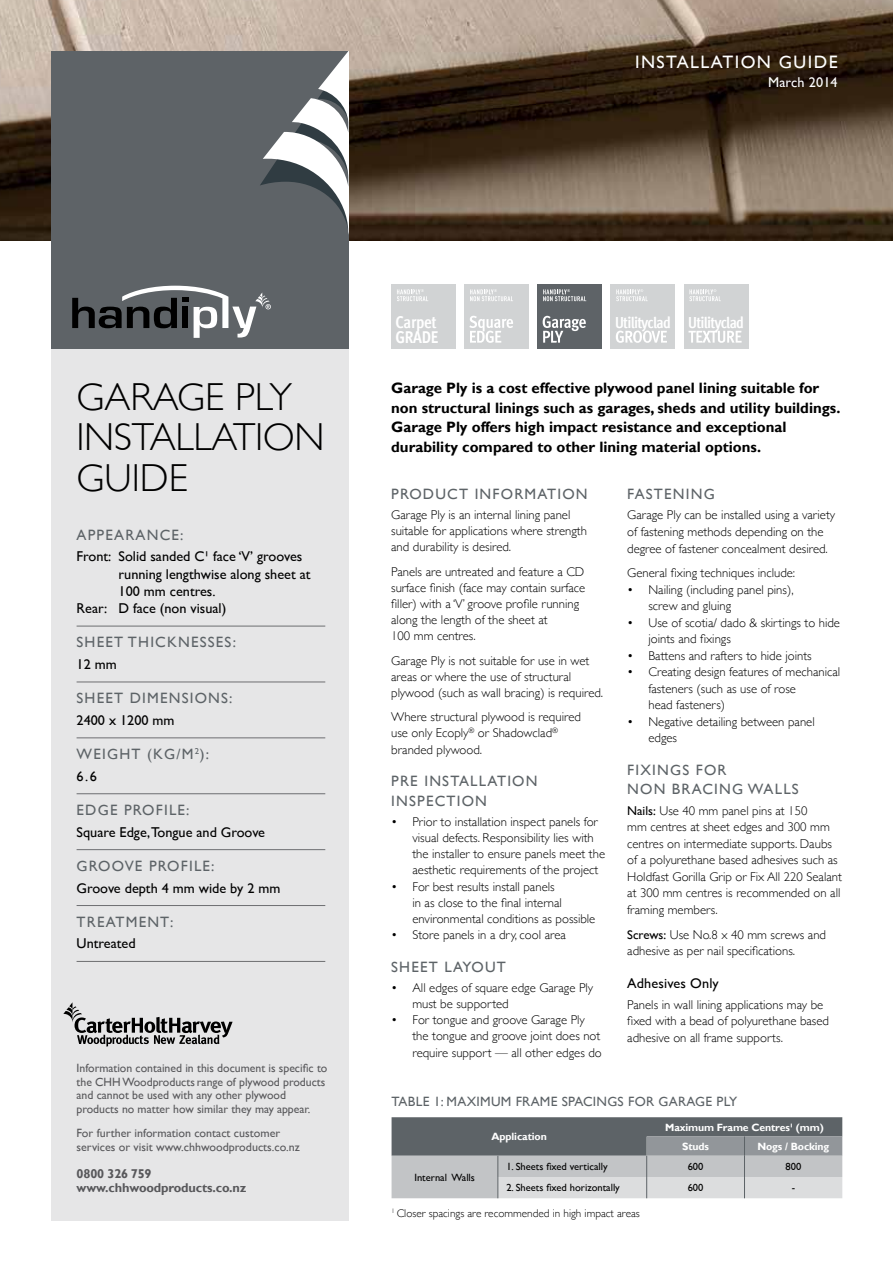
<style>
.page{position:relative;width:893px;height:1263px;background:#fff}
.page>*{position:absolute;margin:0;border:0;box-sizing:border-box;transform-origin:0 0}
.t1{font:300 39px/40.5px "Gill Sans";letter-spacing:-.005em;color:#000}
.t2{font:18px "Gill Sans";letter-spacing:.08em;color:#fff}
.t3{font:17.1px "Meta Cond Bold LF";letter-spacing:-.02em;color:#fff}
.t4{font:15.9px "Meta Cond Bold LF";letter-spacing:-.045em;color:#fff}
.t5{font:700 15px/19.5px "Gill Sans";color:#000}
.t6{font:15px/19.5px "Gill Sans";letter-spacing:.08em;color:#5d6367}
.t7{font:14.25px "Gill Sans";color:#000}
.t8{font:14.25px "Gill Sans";letter-spacing:.01em;color:#fff}
.t9{font:13.5px "Gill Sans";letter-spacing:.02em;color:#5d6367}
.t10{font:300 12.75px/16.5px "Gill Sans";color:#000}
.t11{font:700 12.75px/14.2px "Gill Sans";letter-spacing:-.01em;color:#58585b}
.t12{font:12px/13.5px "Gill Sans";color:#58585b}
.t13{font:300 11.25px "Gill Sans";color:#000}
.t14{font:10.5px "Gill Sans";color:#000}
.t15{font:700 10.5px/19.2px "Gill Sans";letter-spacing:-.01em;color:#fff}
.s1{font-weight:400}
</style>
<div class="page">
<img style="left:0;top:0;width:893px;height:240px">
<div style="left:51px;top:302px;width:297px;height:918px;background:#e6e6e7"></div>
<svg style="left:63px;top:1002px;width:170px;height:45px"></svg>
<div style="left:537px;top:284px;width:65px;height:64px;background:#5e6367"></div>
<svg style="left:543px;top:289px;width:43px;height:12px"></svg>
<svg style="left:543px;top:316px;width:43px;height:27px"></svg>
<div style="left:391px;top:284px;width:65px;height:64px;background:#d1d3d4"></div>
<svg style="left:397px;top:289px;width:31px;height:12px"></svg>
<div style="left:464px;top:284px;width:65px;height:64px;background:#d1d3d4"></div>
<svg style="left:470px;top:289px;width:43px;height:12px"></svg>
<svg style="left:469px;top:316px;width:44px;height:27px"></svg>
<div style="left:611px;top:284px;width:64px;height:64px;background:#d1d3d4"></div>
<svg style="left:616px;top:331px;width:51px;height:12px"></svg>
<svg style="left:616px;top:289px;width:32px;height:12px"></svg>
<div style="left:684px;top:284px;width:64px;height:64px;background:#d1d3d4"></div>
<svg style="left:689px;top:289px;width:32px;height:12px"></svg>
<svg style="left:688px;top:331px;width:54px;height:12px"></svg>
<div style="left:51px;top:51px;width:297px;height:297px;background:#5e6367"></div>
<svg style="left:260px;top:51px;width:88px;height:177px"></svg>
<svg style="left:72px;top:286px;width:199px;height:52px"></svg>
<hr style="left:77px;top:626px;width:248px;height:1px;background:#6d6e71">
<hr style="left:77px;top:682px;width:248px;height:1px;background:#6d6e71">
<hr style="left:77px;top:738px;width:248px;height:1px;background:#6d6e71">
<hr style="left:77px;top:793px;width:248px;height:1px;background:#6d6e71">
<hr style="left:77px;top:849px;width:248px;height:1px;background:#6d6e71">
<hr style="left:77px;top:905px;width:248px;height:1px;background:#6d6e71">
<hr style="left:77px;top:961px;width:248px;height:1px;background:#6d6e71">
<svg style="left:392px;top:1117px;width:450px;height:81px;background:#9da0a3"></svg>
<h2 class="t2" style="left:635px;top:51px;width:89px">In stallation</h2>
<h2 class="t2" style="left:779px;top:51px;width:13px">Guid</h2>
<h2 class="t2" style="left:829px;top:51px;width:10px">e</h2>
<p class="t8" style="left:768px;top:74px;width:71px">March 2014</p>
<h1 class="t1" style="left:77px;top:375px;width:54px">Garag</h1>
<h1 class="t1" style="left:76px;top:375px;width:239px;text-indent:129px">e Ply<br>Installation<br>Guide</h1>
<p class="t6" style="left:77px;top:525px;width:50px">Appearanc</p>
<p class="t6" style="left:172px;top:525px;width:13px">e:</p>
<p class="t7" style="left:77px;top:548px;width:227px">Front: Solid sanded C¹ face ‘V’ grooves</p>
<p class="t7" style="left:119px;top:565px;width:194px">running lengthwise along sheet at</p>
<p class="t7" style="left:119px;top:583px;width:98px">100 mm centres.</p>
<p class="t7" style="left:77px;top:600px;width:151px">Rear: D face (non visual)</p>
<p class="t6" style="left:77px;top:632px;width:62px">Sheet thic</p>
<p class="t6" style="left:167px;top:632px;width:70px">kn esses:</p>
<p class="t7" style="left:77px;top:656px;width:42px">12 mm</p>
<p class="t6" style="left:77px;top:688px;width:64px">sh eet dim</p>
<p class="t6" style="left:160px;top:688px;width:41px">ension</p>
<p class="t6" style="left:221px;top:688px;width:13px">s:</p>
<p class="t7" style="left:77px;top:712px;width:99px">2400 x 1200 mm</p>
<p class="t6" style="left:77px;top:744px;width:134px">Weight (kg/m <sup>2</sup>):</p>
<p class="t7" style="left:77px;top:767px;width:22px">6.6</p>
<p class="t6" style="left:77px;top:800px;width:57px">edge profi</p>
<p class="t6" style="left:169px;top:800px;width:22px">le:</p>
<p class="t7" style="left:77px;top:823px;width:190px">Square Edge,Tongue and Groove</p>
<p class="t6" style="left:77px;top:856px;width:13px">Groov</p>
<p class="t6" style="left:135px;top:856px;width:33px">e Profi</p>
<p class="t6" style="left:194px;top:856px;width:22px">le:</p>
<p class="t7" style="left:77px;top:879px;width:205px">Groove depth 4 mm wide by 2 mm</p>
<p class="t6" style="left:77px;top:912px;width:98px">TREATMENT:</p>
<p class="t7" style="left:77px;top:935px;width:61px">Untreated</p>
<p class="t12" style="left:77px;top:1061px;width:252px">Information contained in this document is specific to the CHH Woodproducts range of plywood products and cannot be used with any other plywood products no matter how similar they may appear.</p>
<p class="t12" style="left:77px;top:1126px;width:225px">For further information contact customer services or visit www.chhwoodproducts.co.nz</p>
<p class="t11" style="left:77px;top:1166px;width:171px">0800 326 759 www.chhwoodproducts.co.nz</p>
<h3 class="t3" style="left:395px;top:312px;width:43px">Carpet</h3>
<p class="t4" style="left:615px;top:313px;width:130px">Utilityclad Utilityclad</p>
<h3 class="t3" style="left:395px;top:327px;width:44px">GRADE</h3>
<p class="t5" style="left:391px;top:379px;width:451px">Garage Ply is a cost effective plywood panel lining suitable for non structural linings such as garages, sheds and utility buildings.<br>Garage Ply offers high impact resistance and exceptional durability compared to other lining material options.</p>
<p class="t6" style="left:391px;top:484px;width:198px">PRODUCT INFORMATION</p>
<p class="t10" style="left:391px;top:506px;width:197px">Garage Ply is an internal lining panel suitable for applications where strength and durability is desired.</p>
<p class="t10" style="left:391px;top:563px;width:196px">Panels are untreated and feature a CD surface finish (face may contain surface filler) with a ‘V’ groove profile running along the length of the sheet at<br>100 mm centres.</p>
<p class="t10" style="left:391px;top:652px;width:213px">Garage Ply is not suitable for use in wet areas or where the use of structural plywood (such as wall bracing) is required.</p>
<p class="t10" style="left:391px;top:708px;width:191px">Where structural plywood is required use only Ecoply<sup>®</sup> or Shadowclad<sup>® </sup>branded plywood.</p>
<p class="t6" style="left:391px;top:771px;width:108px">Pre In stallation<br>Inspection</p>
<p class="t10" style="left:412px;top:813px;width:194px;text-indent:-21px">• Prior to installation inspect panels for visual defects. Responsibility lies with the installer to ensure panels meet the aesthetic requirements of the project</p>
<p class="t10" style="left:412px;top:878px;width:184px;text-indent:-21px">• For best results install panels<br>in as close to the final internal environmental conditions as possible</p>
<p class="t10" style="left:391px;top:926px;width:176px">• Store panels in a dry, cool area</p>
<p class="t6" style="left:391px;top:956px;width:93px">Sh eet Layout</p>
<p class="t10" style="left:412px;top:979px;width:182px;text-indent:-21px">• All edges of square edge Garage Ply must be supported</p>
<p class="t10" style="left:412px;top:1011px;width:191px;text-indent:-21px">• For tongue and groove Garage Ply the tongue and groove joint does not require support — all other edges do</p>
<p class="t6" style="left:627px;top:484px;width:56px">Fast enin</p>
<p class="t6" style="left:704px;top:484px;width:13px">g</p>
<p class="t10" style="left:627px;top:506px;width:210px">Garage Ply can be installed using a variety of fastening methods depending on the degree of fastener concealment desired.</p>
<p class="t10" style="left:627px;top:564px;width:169px">General fixing techniques include:</p>
<p class="t10" style="left:648px;top:581px;width:147px;text-indent:-21px">• Nailing (including panel pins), screw and gluing</p>
<p class="t10" style="left:648px;top:614px;width:193px;text-indent:-21px">• Use of scotia/ dado &amp; skirtings to hide joints and fixings</p>
<p class="t10" style="left:627px;top:647px;width:186px">• Battens and rafters to hide joints</p>
<p class="t10" style="left:648px;top:663px;width:193px;text-indent:-21px">• Creating design features of mechanical fasteners (such as use of rose<br>head fasteners)</p>
<p class="t10" style="left:648px;top:713px;width:168px;text-indent:-21px">• Negative detailing between panel edges</p>
<p class="t6" style="left:627px;top:759px;width:80px">Fixings for non</p>
<p class="t6" style="left:672px;top:779px;width:21px">bracin</p>
<p class="t6" style="left:732px;top:779px;width:68px">g walls</p>
<p class="t10" style="left:627px;top:802px;width:216px"><span class="s1">Nails:</span> Use 40 mm panel pins at 150<br>mm centres at sheet edges and 300 mm centres on intermediate supports. Daubs of a polyurethane based adhesives such as Holdfast Gorilla Grip or Fix All 220 Sealant at 300 mm centres is recommended on all framing members.</p>
<p class="t10" style="left:627px;top:925px;width:200px"><span class="s1">Screws:</span> Use No.8 x 40 mm screws and adhesive as per nail specifications.</p>
<p class="t7" style="left:627px;top:975px;width:93px">Adhesives Only</p>
<p class="t10" style="left:627px;top:996px;width:203px">Panels in wall lining applications may be fixed with a bead of polyurethane based adhesive on all frame supports.</p>
<p class="t9" style="left:392px;top:1093px;width:95px">Table 1: Maximum</p>
<p class="t9" style="left:516px;top:1093px;width:17px">Fram</p>
<p class="t9" style="left:551px;top:1093px;width:20px">e Spacin</p>
<p class="t9" style="left:607px;top:1093px;width:31px">gs for</p>
<p class="t9" style="left:659px;top:1093px;width:11px">Gara</p>
<p class="t9" style="left:695px;top:1093px;width:44px">ge Ply</p>
<p class="t15" style="left:491px;top:1127px;width:57px">Application</p>
<p class="t15" style="left:682px;top:1118px;width:143px;text-indent:-17px">Maximum Frame Centres¹ (mm)<br>Studs</p>
<p class="t15" style="left:757px;top:1137px;width:73px">Nogs / Bocking</p>
<p class="t14" style="left:506px;top:1160px;width:103px">1. Sheets fixed vertically</p>
<p class="t14" style="left:688px;top:1160px;width:17px">600</p>
<p class="t14" style="left:785px;top:1160px;width:17px">800</p>
<p class="t14" style="left:506px;top:1181px;width:115px">2. Sheets fixed horizontally</p>
<p class="t14" style="left:688px;top:1181px;width:17px">600</p>
<p class="t14" style="left:792px;top:1181px;width:5px">-</p>
<p class="t13" style="left:392px;top:1204px;width:250px"><sup>1</sup> Closer spacings are recommended in high impact areas</p>
<p class="t14" style="left:414px;top:1171px;width:62px">Internal Walls</p>
</div>
